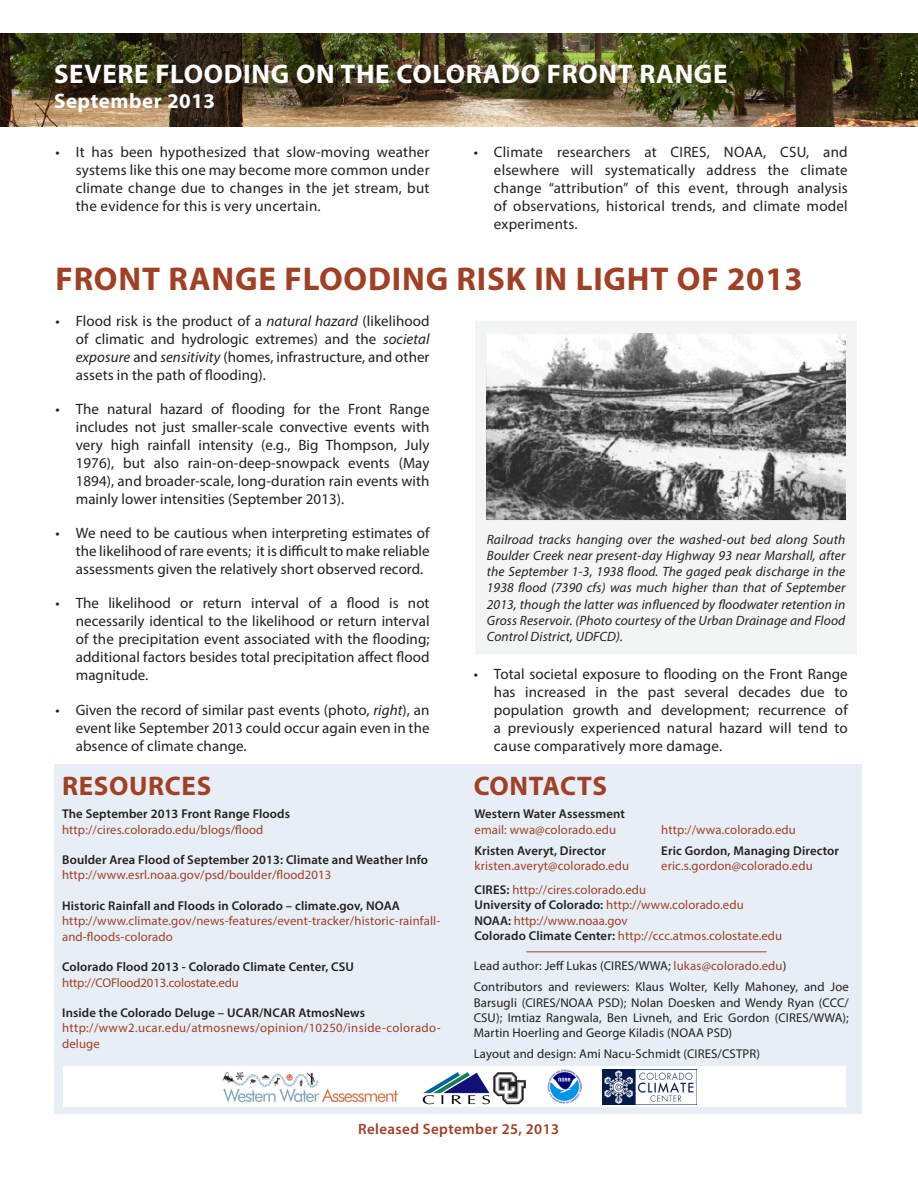
<style>
.page{position:relative;width:918px;height:1188px;background:#fff}
.page>*{position:absolute;margin:0;border:0;box-sizing:border-box;transform-origin:0 0}
.Title_2{font:700 33px "Myriad Pro";letter-spacing:.025em;color:#a04025}
.Title_2-2{font:700 27px "Myriad Pro";letter-spacing:.025em;color:#fff}
.Title_2-3{font:700 27px "Myriad Pro";letter-spacing:.025em;color:#a04025}
.Title_2-4{font:700 21px "Myriad Pro";letter-spacing:.025em;color:#fff}
.t1{font:15px/18px "Myriad Pro";letter-spacing:.005em;color:#231f20;text-align:justify}
.Title_2-5{font:600 15px "Myriad Pro";letter-spacing:.025em;color:#a04025}
.Title_2-6{font:italic 13.5px/16.2px "Myriad Pro";letter-spacing:.01em;color:#231f20;text-align:justify}
.Title_2-7{font:12.75px/15.3px "Myriad Pro";letter-spacing:.01em;color:#a04025}
.Title_2-8{font:12.75px/15.3px "Myriad Pro";letter-spacing:.01em;color:#231f20;text-align:justify}
.Title_2-9{font:600 12.75px "Myriad Pro";letter-spacing:.01em;color:#231f20}
.Title_2-10{font:12.75px/15.3px "Myriad Pro";letter-spacing:.03em;color:#a04025}
.Title_2-11{font:12.75px "Myriad Pro";letter-spacing:-.01em;color:#a04025}
.s1{font-style:italic}
.s2{font-weight:600;color:#231f20}
.s3{color:#a04025}
</style>
<div class="page">
<div style="left:54px;top:764px;width:808px;height:350px;background:#e7eef5"></div>
<img style="left:0;top:33px;width:918px;height:93px">
<div style="left:474px;top:319px;width:385px;height:337px;background:#f3f5f4;border:2px solid #fff"></div>
<img style="left:487px;top:334px;width:358px;height:186px">
<div style="left:63px;top:1066px;width:782px;height:41px;background:#fff"></div>
<img style="left:423px;top:1072px;width:103px;height:33px">
<img style="left:547px;top:1069px;width:35px;height:34px">
<img style="left:222px;top:1072px;width:176px;height:31px">
<img style="left:603px;top:1070px;width:91px;height:34px">
<hr style="left:526px;top:951px;width:241px;height:1px;background:#a04025">
<p class="Title_2-2" style="left:54px;top:57px;width:675px">SEVERE FLOODING ON THE COLORADO FRONT RANGE</p>
<p class="Title_2-4" style="left:54px;top:88px;width:163px">September 2013</p>
<p class="t1" style="left:76px;top:143px;width:355px;text-indent:-20px">• It has been hypothesized that slow-moving weather systems like this one may become more common under climate change due to changes in the jet stream, but the evidence for this is very uncertain.</p>
<p class="t1" style="left:494px;top:143px;width:355px;text-indent:-20px">• Climate researchers at CIRES, NOAA, CSU, and elsewhere will systematically address the climate change “attribution” of this event, through analysis of observations, historical trends, and climate model experiments.</p>
<p class="Title_2" style="left:56px;top:258px;width:749px">FRONT RANGE FLOODING RISK IN LIGHT OF 2013</p>
<p class="t1" style="left:76px;top:312px;width:355px;text-indent:-20px">• Flood risk is the product of a <span class="s1">natural hazard</span> (likelihood of climatic and hydrologic extremes) and the <span class="s1">societal exposure</span> and <span class="s1">sensitivity</span> (homes, infrastructure, and other assets in the path of flooding).</p>
<p class="t1" style="left:76px;top:400px;width:355px;text-indent:-20px">• The natural hazard of flooding for the Front Range includes not just smaller-scale convective events with very high rainfall intensity (e.g., Big Thompson, July 1976), but also rain-on-deep-snowpack events (May 1894), and broader-scale, long-duration rain events with mainly lower intensities (September 2013).</p>
<p class="t1" style="left:76px;top:524px;width:355px;text-indent:-20px">• We need to be cautious when interpreting estimates of the likelihood of rare events; it is difficult to make reliable assessments given the relatively short observed record.</p>
<p class="t1" style="left:76px;top:594px;width:355px;text-indent:-20px">• The likelihood or return interval of a flood is not necessarily identical to the likelihood or return interval of the precipitation event associated with the flooding; additional factors besides total precipitation affect flood magnitude.</p>
<p class="t1" style="left:76px;top:700px;width:355px;text-indent:-20px">• Given the record of similar past events (photo, <span class="s1">right</span>), an event like September 2013 could occur again even in the absence of climate change.</p>
<p class="Title_2-6" style="left:487px;top:531px;width:360px">Railroad tracks hanging over the washed-out bed along South Boulder Creek near present-day Highway 93 near Marshall, after the September 1-3, 1938 flood. The gaged peak discharge in the 1938 flood (7390 cfs) was much higher than that of September 2013, though the latter was influenced by floodwater retention in Gross Reservoir. (Photo courtesy of the Urban Drainage and Flood Control District, UDFCD).</p>
<p class="t1" style="left:494px;top:665px;width:355px;text-indent:-20px">• Total societal exposure to flooding on the Front Range has increased in the past several decades due to population growth and development; recurrence of a previously experienced natural hazard will tend to cause comparatively more damage.</p>
<p class="Title_2-3" style="left:62px;top:769px;width:151px">RESOURCES</p>
<p class="Title_2-3" style="left:474px;top:769px;width:135px">CONTACTS</p>
<p class="Title_2-9" style="left:62px;top:806px;width:229px">The September 2013 Front Range Floods</p>
<p class="Title_2-7" style="left:62px;top:821px;width:203px">http://cires.colorado.edu/blogs/flood</p>
<p class="Title_2-9" style="left:62px;top:852px;width:367px">Boulder Area Flood of September 2013: Climate and Weather Info</p>
<p class="Title_2-7" style="left:62px;top:867px;width:271px">http://www.esrl.noaa.gov/psd/boulder/flood2013</p>
<p class="Title_2-9" style="left:62px;top:898px;width:339px">Historic Rainfall and Floods in Colorado – climate.gov, NOAA</p>
<p class="Title_2-7" style="left:62px;top:913px;width:380px">http://www.climate.gov/news-features/event-tracker/historic-rainfall&shy;and-floods-colorado</p>
<p class="Title_2-9" style="left:62px;top:959px;width:294px">Colorado Flood 2013 - Colorado Climate Center, CSU</p>
<p class="Title_2-11" style="left:62px;top:974px;width:178px">http://COFlood2013.colostate.edu</p>
<p class="Title_2-9" style="left:62px;top:1005px;width:304px">Inside the Colorado Deluge – UCAR/NCAR AtmosNews</p>
<p class="Title_2-10" style="left:62px;top:1020px;width:380px">http://www2.ucar.edu/atmosnews/opinion/10250/inside-colorado&shy;deluge</p>
<p class="Title_2-9" style="left:475px;top:806px;width:152px">Western Water Assessment</p>
<p class="Title_2-7" style="left:475px;top:821px;width:143px">email: wwa@colorado.edu</p>
<p class="Title_2-9" style="left:475px;top:842px;width:133px">Kristen Averyt, Director</p>
<p class="Title_2-7" style="left:475px;top:858px;width:156px">kristen.averyt@colorado.edu</p>
<p class="Title_2-7" style="left:475px;top:882px;width:173px"><span class="s2">CIRES:</span> http://cires.colorado.edu</p>
<p class="Title_2-7" style="left:475px;top:897px;width:271px"><span class="s2">University of Colorado:</span> http://www.colorado.edu</p>
<p class="Title_2-7" style="left:475px;top:913px;width:155px"><span class="s2">NOAA:</span> http://www.noaa.gov</p>
<p class="Title_2-7" style="left:475px;top:928px;width:309px"><span class="s2">Colorado Climate Center:</span> http://ccc.atmos.colostate.edu</p>
<p class="Title_2-7" style="left:661px;top:822px;width:136px">http://wwa.colorado.edu</p>
<p class="Title_2-9" style="left:661px;top:843px;width:179px">Eric Gordon, Managing Director</p>
<p class="Title_2-7" style="left:661px;top:858px;width:153px">eric.s.gordon@colorado.edu</p>
<p class="Title_2-8" style="left:474px;top:958px;width:314px">Lead author: Jeff Lukas (CIRES/WWA; <span class="s3">lukas@colorado.edu</span>)</p>
<p class="Title_2-8" style="left:474px;top:979px;width:377px">Contributors and reviewers: Klaus Wolter, Kelly Mahoney, and Joe Barsugli (CIRES/NOAA PSD); Nolan Doesken and Wendy Ryan (CCC/ CSU); Imtiaz Rangwala, Ben Livneh, and Eric Gordon (CIRES/WWA); Martin Hoerling and George Kiladis (NOAA PSD)</p>
<p class="Title_2-8" style="left:474px;top:1046px;width:288px">Layout and design: Ami Nacu-Schmidt (CIRES/CSTPR)</p>
<p class="Title_2-5" style="left:358px;top:1120px;width:202px">Released September 25, 2013</p>
</div>
